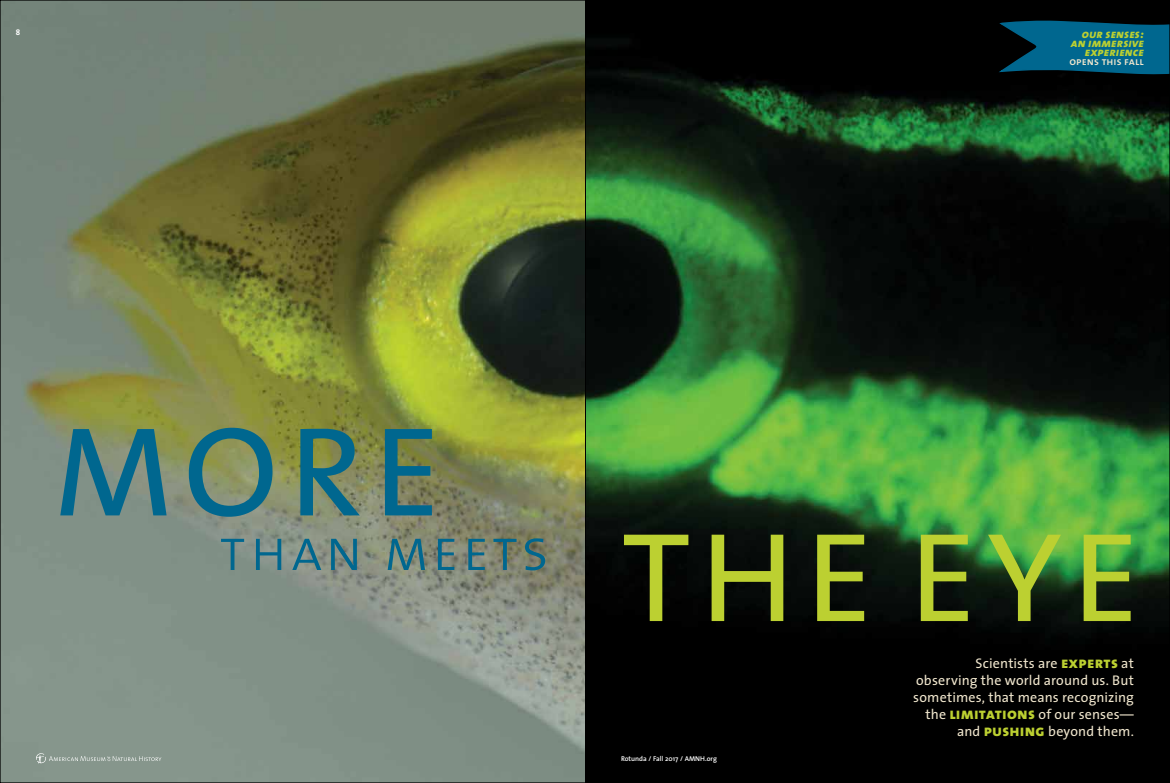
<style>
.page{position:relative;width:1170px;height:783px;background:#fff}
.page>*{position:absolute;margin:0;border:0;box-sizing:border-box;transform-origin:0 0}
.t1{font:166.1px "The Sans Semi Light Caps";letter-spacing:.02em;color:#bcd031}
.t2{font:166.1px "The Sans Semi Light Caps";color:#00678f}
.t3{font:60px "The Sans Light Caps";letter-spacing:.05em;color:#00678f}
.t4{font:14px/17px "The Sans";letter-spacing:.01em;color:#f0e6cd;text-align:right}
.t5{font:italic 12px/9px "The Sans Extra Bold Caps";letter-spacing:.01em;color:#bcd031;text-align:right}
.t6{font:11px "The Sans Semi Bold Caps";letter-spacing:.01em;color:#f0e6cd}
.t7{font:700 8px "The Sans";color:#fff}
.t8{font:600 7px "The Sans";color:#fff}
.s1{font-family:"The Sans Extra Bold Caps";font-size:16px;color:#bcd031}
</style>
<div class="page">
<img style="left:2px;top:2px;width:1166px;height:779px">
<svg style="left:36px;top:753px;width:125px;height:10px"></svg>
<svg style="left:996px;top:19px;width:172px;height:495px;background:#153c23"></svg>
<hr style="left:585px;top:0;width:1px;height:783px;background:#000">
<p class="t7" style="left:16px;top:25px;width:6px">8</p>
<p class="t5" style="left:1071px;top:29px;width:75px">our senses: an immersive experience</p>
<p class="t6" style="left:1069px;top:52px;width:76px">opens this fall</p>
<h1 class="t2" style="left:47px;top:322px;width:398px">more</h1>
<h2 class="t3" style="left:220px;top:500px;width:331px">than meets</h2>
<h1 class="t1" style="left:621px;top:427px;width:523px">the eye</h1>
<p class="t8" style="left:621px;top:753px;width:97px">Rotunda / Fall 2017 / AMNH.org</p>
<p class="t4" style="left:913px;top:654px;width:222px">Scientists are <span class="s1">experts</span> at observing the world around us. But sometimes, that means recognizing the <span class="s1">limitations</span> of our senses— and <span class="s1">pushing</span> beyond them.</p>
</div>
